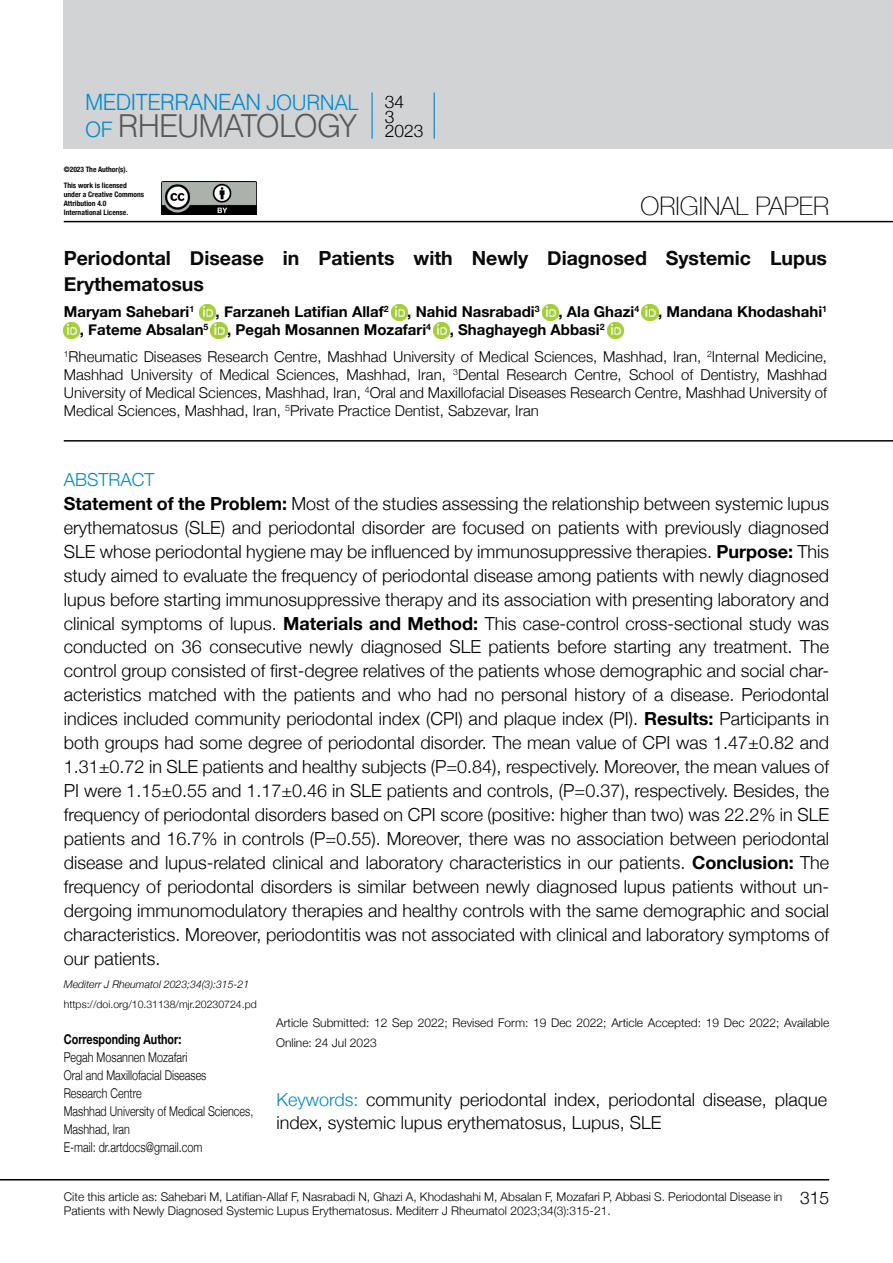
<style>
.page{position:relative;width:893px;height:1263px;background:#fff}
.page>*{position:absolute;margin:0;border:0;box-sizing:border-box;transform-origin:0 0}
.t1{font:31.2px "UB Helvetica Light";letter-spacing:-.025em;color:#58595b}
.t2{font:100 25.5px "Helvetica Neue";color:#000}
.t3{font:22.2px "UB Helvetica Light";letter-spacing:-.02em;color:#0089cf}
.t4{font:700 19.5px/25.5px "Helvetica Neue";color:#0b0a0b}
.t5{font:300 18px/24px "Helvetica Neue";color:#000}
.t6{font:300 17.4px/15px "Helvetica Neue";color:#000}
.t7{font:300 15px/18px "Helvetica Neue";color:#000;text-align:justify}
.t8{font:700 15px/18px "Helvetica Neue";color:#000}
.t9{font:300 13.5px/18px "Helvetica Neue";color:#000;scale:.8 1}
.t10{font:700 13.5px "Helvetica Neue";color:#000;scale:.8 1}
.t11{font:300 12px/19.5px "Helvetica Neue";color:#000}
.t12{font:300 10.5px "Helvetica Neue";color:#000}
.t13{font:italic 300 10.5px "Helvetica Neue";color:#000}
.t14{font:700 condensed 7.5px/9px "Helvetica Neue";color:#0b0a0b}
.s1{font-size:21px}
.s2{font-size:21px;color:#0089cf}
.s3{color:#0089cf}
.s4{font-weight:700}
</style>
<div class="page">
<div style="left:64px;top:0;width:829px;height:149px;background:#d1d3d4"></div>
<hr style="left:371px;top:92px;width:2px;height:47px;background:#0089cf">
<hr style="left:0;top:1179px;width:829px;height:1px;background:#000">
<hr style="left:64px;top:221px;width:829px;height:1px;background:#000">
<img style="left:162px;top:181px;width:94px;height:34px">
<hr style="left:434px;top:92px;width:1px;height:47px;background:#0081c9">
<hr style="left:64px;top:440px;width:829px;height:2px;background:#000">
<img style="left:199px;top:304px;width:17px;height:17px">
<img style="left:391px;top:304px;width:16px;height:17px">
<img style="left:542px;top:304px;width:16px;height:17px">
<img style="left:642px;top:304px;width:16px;height:17px">
<img style="left:64px;top:322px;width:16px;height:17px">
<img style="left:211px;top:322px;width:16px;height:17px">
<img style="left:434px;top:322px;width:16px;height:17px">
<img style="left:607px;top:322px;width:16px;height:17px">
<p class="t3" style="left:85px;top:89px;width:275px">MEDITERRANEAN <span class="s1">JOURNAL</span></p>
<h1 class="t1" style="left:85px;top:107px;width:273px"><span class="s2">OF</span> RHEUMATOLOGY</h1>
<p class="t14" style="left:64px;top:164px;width:65px">©2023 The Author(s).</p>
<p class="t14" style="left:64px;top:180px;width:82px">This work is licensed under a Creative Commons<br>Attribution 4.0<br>International License.</p>
<p class="t6" style="left:385px;top:93px;width:40px">34<br>3<br>2023</p>
<h2 class="t2" style="left:641px;top:186px;width:190px">ORIGINAL PAPER</h2>
<p class="t4" style="left:64px;top:246px;width:765px">Periodontal Disease in Patients with Newly Diagnosed Systemic Lupus<br>Erythematosus</p>
<p class="t8" style="left:64px;top:303px;width:132px">Maryam Sahebari<sup>1</sup></p>
<p class="t8" style="left:80px;top:303px;width:749px;text-indent:136px">, Farzaneh Latifian Allaf<sup>2</sup> , Nahid Nasrabadi<sup>3</sup> , Ala Ghazi<sup>4</sup> , Mandana Khodashahi<sup>1 </sup>, Fateme Absalan<sup>5</sup> , Pegah Mosannen Mozafari<sup>4</sup> , Shaghayegh Abbasi<sup>2</sup></p>
<p class="t7" style="left:64px;top:346px;width:765px"><sup>1</sup>Rheumatic Diseases Research Centre, Mashhad University of Medical Sciences, Mashhad, Iran, <sup>2</sup>Internal Medicine, Mashhad University of Medical Sciences, Mashhad, Iran, <sup>3</sup>Dental Research Centre, School of Dentistry, Mashhad University of Medical Sciences, Mashhad, Iran, <sup>4</sup>Oral and Maxillofacial Diseases Research Centre, Mashhad University of Medical Sciences, Mashhad, Iran, <sup>5</sup>Private Practice Dentist, Sabzevar, Iran</p>
<p class="t5" style="left:64px;top:466px;width:767px"><span class="s3">ABSTRACT<br></span><span class="s4">Statement of the Problem:</span> Most of the studies assessing the relationship between systemic lupus erythematosus (SLE) and periodontal disorder are focused on patients with previously diagnosed SLE whose periodontal hygiene may be influenced by immunosuppressive therapies. <span class="s4">Purpose:</span> This study aimed to evaluate the frequency of periodontal disease among patients with newly diagnosed lupus before starting immunosuppressive therapy and its association with presenting laboratory and clinical symptoms of lupus. <span class="s4">Materials and Method:</span> This case-control cross-sectional study was conducted on 36 consecutive newly diagnosed SLE patients before starting any treatment. The control group consisted of first-degree relatives of the patients whose demographic and social char&shy;acteristics matched with the patients and who had no personal history of a disease. Periodontal indices included community periodontal index (CPI) and plaque index (PI). <span class="s4">Results:</span> Participants in both groups had some degree of periodontal disorder. The mean value of CPI was 1.47±0.82 and 1.31±0.72 in SLE patients and healthy subjects (P=0.84), respectively. Moreover, the mean values of PI were 1.15±0.55 and 1.17±0.46 in SLE patients and controls, (P=0.37), respectively. Besides, the frequency of periodontal disorders based on CPI score (positive: higher than two) was 22.2% in SLE patients and 16.7% in controls (P=0.55). Moreover, there was no association between periodontal disease and lupus-related clinical and laboratory characteristics in our patients. <span class="s4">Conclusion:</span> The frequency of periodontal disorders is similar between newly diagnosed lupus patients without un&shy;dergoing immunomodulatory therapies and healthy controls with the same demographic and social characteristics. Moreover, periodontitis was not associated with clinical and laboratory symptoms of our patients.</p>
<p class="t13" style="left:64px;top:976px;width:187px">Mediterr J Rheumatol 2023;34(3):315-21</p>
<p class="t12" style="left:64px;top:995px;width:194px">https://doi.org/10.31138/mjr.20230724.pd</p>
<p class="t11" style="left:276px;top:1012px;width:555px">Article Submitted: 12 Sep 2022; Revised Form: 19 Dec 2022; Article Accepted: 19 Dec 2022; Available<br>Online: 24 Jul 2023</p>
<p class="t10" style="left:64px;top:1029px;width:149px">Corresponding Author:</p>
<p class="t9" style="left:64px;top:1047px;width:238px">Pegah Mosannen Mozafari<br>Oral and Maxillofacial Diseases<br>Research Centre<br>Mashhad University of Medical Sciences,<br>Mashhad, Iran<br>E-mail: dr.artdocs@gmail.com</p>
<p class="t5" style="left:276px;top:1087px;width:552px;line-height:23.1px"><span class="s3">Keywords:</span> community periodontal index, periodontal disease, plaque index, systemic lupus erythematosus, Lupus, SLE</p>
<p class="t11" style="left:64px;top:1189px;width:720px;line-height:13.5px">Cite this article as: Sahebari M, Latifian-Allaf F, Nasrabadi N, Ghazi A, Khodashahi M, Absalan F, Mozafari P, Abbasi S. Periodontal Disease in<br>Patients with Newly Diagnosed Systemic Lupus Erythematosus. Mediterr J Rheumatol 2023;34(3):315-21.</p>
<p class="t6" style="left:800px;top:1189px;width:31px">315</p>
</div>
